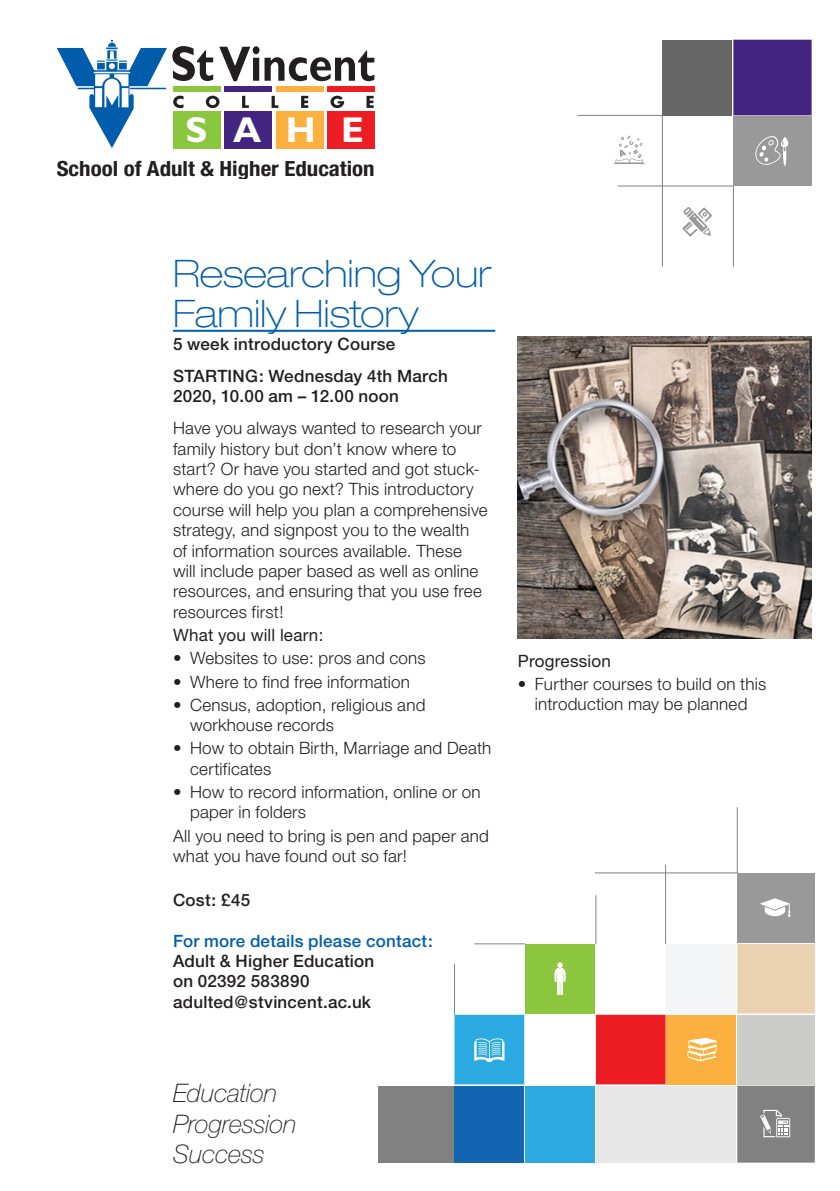
<style>
.page{position:relative;width:840px;height:1191px;background:#fff}
.page>*{position:absolute;margin:0;border:0;box-sizing:border-box;transform-origin:0 0}
.Headings{font:100 expanded 38px/40px "Helvetica Neue";color:#015dab}
.t1{font:700 36px "Gill Sans";color:#fff}
.t2{font:italic 100 25.6px/30.6px "Helvetica Neue";letter-spacing:-.005em;color:#231f20}
.t3{font:700 condensed 21px "Helvetica Neue";color:#231f20;scale:1.09 1}
.Body_Text{font:300 17px/20.4px "Helvetica Neue";letter-spacing:.01em;color:#231f20}
.Body_Bullet_Text{font:300 17px/20.4px "Helvetica Neue";letter-spacing:.015em;color:#231f20}
.Body_Subhead{font:500 17px/20.4px "Helvetica Neue";letter-spacing:.015em;color:#231f20}
.Body_Text_Bold{font:17px "Helvetica Neue";letter-spacing:.01em;color:#231f20}
.s1{color:#015dab}
</style>
<div class="page">
<div style="left:173px;top:112px;width:47px;height:37px;background:#8bc63e"></div>
<div style="left:224px;top:112px;width:47px;height:37px;background:#432480"></div>
<div style="left:276px;top:112px;width:47px;height:37px;background:#fbb03f"></div>
<div style="left:327px;top:112px;width:47px;height:37px;background:#ee1d23"></div>
<svg style="left:57px;top:40px;width:317px;height:108px"></svg>
<div style="left:662px;top:40px;width:69px;height:75px;background:#666"></div>
<div style="left:733px;top:40px;width:78px;height:75px;background:#432480"></div>
<div style="left:733px;top:116px;width:78px;height:70px;background:#999"></div>
<hr style="left:732px;top:186px;width:1px;height:80px;background:#808180">
<hr style="left:577px;top:115px;width:85px;height:1px;background:#808180">
<hr style="left:617px;top:186px;width:116px;height:1px;background:#808180">
<hr style="left:661px;top:115px;width:1px;height:151px;background:#808180">
<svg style="left:755px;top:136px;width:34px;height:30px"></svg>
<svg style="left:682px;top:207px;width:29px;height:30px"></svg>
<svg style="left:614px;top:135px;width:30px;height:29px"></svg>
<div style="left:377px;top:1085px;width:76px;height:77px;background:#808180"></div>
<div style="left:454px;top:1085px;width:70px;height:77px;background:#1365b1"></div>
<div style="left:454px;top:1014px;width:70px;height:70px;background:#2aaae1"></div>
<div style="left:525px;top:1085px;width:69px;height:77px;background:#2aaae1"></div>
<div style="left:525px;top:944px;width:69px;height:69px;background:#8bc63e"></div>
<div style="left:595px;top:1085px;width:70px;height:77px;background:#e6e7e6"></div>
<div style="left:595px;top:1014px;width:70px;height:70px;background:#ee1d23"></div>
<div style="left:666px;top:1085px;width:69px;height:77px;background:#e6e7e6"></div>
<div style="left:666px;top:1014px;width:69px;height:70px;background:#fbb03f"></div>
<div style="left:666px;top:944px;width:69px;height:69px;background:#f4f5f6"></div>
<div style="left:736px;top:1085px;width:78px;height:77px;background:#808180"></div>
<div style="left:736px;top:1014px;width:78px;height:70px;background:#cccccb"></div>
<div style="left:736px;top:944px;width:78px;height:69px;background:#e9d1b2"></div>
<div style="left:736px;top:873px;width:78px;height:69px;background:#999"></div>
<hr style="left:594px;top:872px;width:142px;height:1px;background:#808180">
<hr style="left:664px;top:864px;width:1px;height:80px;background:#808180">
<hr style="left:595px;top:895px;width:1px;height:49px;background:#808180">
<hr style="left:474px;top:943px;width:51px;height:1px;background:#808180">
<hr style="left:454px;top:963px;width:1px;height:51px;background:#808180">
<hr style="left:736px;top:807px;width:1px;height:66px;background:#808180">
<svg style="left:760px;top:1109px;width:29px;height:28px"></svg>
<svg style="left:474px;top:1038px;width:30px;height:24px"></svg>
<svg style="left:760px;top:898px;width:29px;height:19px"></svg>
<svg style="left:687px;top:1037px;width:31px;height:24px"></svg>
<svg style="left:554px;top:962px;width:11px;height:33px"></svg>
<img style="left:517px;top:337px;width:294px;height:301px">
<hr style="left:173px;top:330px;width:322px;height:2px;background:#015dab">
<h2 class="t1" style="left:185px;top:109px;width:180px">SAHE</h2>
<p class="t3" style="left:57px;top:155px;width:293px">School of Adult &amp; Higher Education</p>
<p class="Headings" style="left:173px;top:253px;width:320px">Researching Your<br>Family History</p>
<p class="Body_Subhead" style="left:173px;top:334px;width:224px">5 week introductory Course</p>
<p class="Body_Subhead" style="left:173px;top:365px;width:276px">STARTING: Wednesday 4th March<br>2020, 10.00 am – 12.00 noon</p>
<p class="Body_Text" style="left:173px;top:417px;width:316px">Have you always wanted to research your family history but don’t know where to start? Or have you started and got stuck&shy;where do you go next? This introductory course will help you plan a comprehensive strategy, and signpost you to the wealth<br>of information sources available. These will include paper based as well as online resources, and ensuring that you use free resources first!</p>
<p class="Body_Text_Bold" style="left:173px;top:625px;width:152px">What you will learn:</p>
<p class="Body_Bullet_Text" style="left:173px;top:647px;width:254px">• Websites to use: pros and cons</p>
<p class="Body_Bullet_Text" style="left:173px;top:671px;width:238px">• Where to find free information</p>
<p class="Body_Bullet_Text" style="left:190px;top:694px;width:237px;text-indent:-17px">• Census, adoption, religious and workhouse records</p>
<p class="Body_Bullet_Text" style="left:190px;top:738px;width:302px;text-indent:-17px">• How to obtain Birth, Marriage and Death certificates</p>
<p class="Body_Bullet_Text" style="left:190px;top:781px;width:292px;text-indent:-17px">• How to record information, online or on paper in folders</p>
<p class="Body_Text" style="left:173px;top:825px;width:317px">All you need to bring is pen and paper and what you have found out so far!</p>
<p class="Body_Subhead" style="left:173px;top:889px;width:79px">Cost: £45</p>
<p class="Body_Subhead" style="left:173px;top:930px;width:261px"><span class="s1">For more details please contact:<br></span>Adult &amp; Higher Education<br>on 02392 583890 adulted@stvincent.ac.uk</p>
<p class="Body_Text_Bold" style="left:517px;top:650px;width:94px">Progression</p>
<p class="Body_Bullet_Text" style="left:517px;top:673px;width:250px;text-align:center">• Further courses to build on this introduction may be planned</p>
<h3 class="t2" style="left:173px;top:1077px;width:125px">Education<br>Progression<br>Success</h3>
</div>
